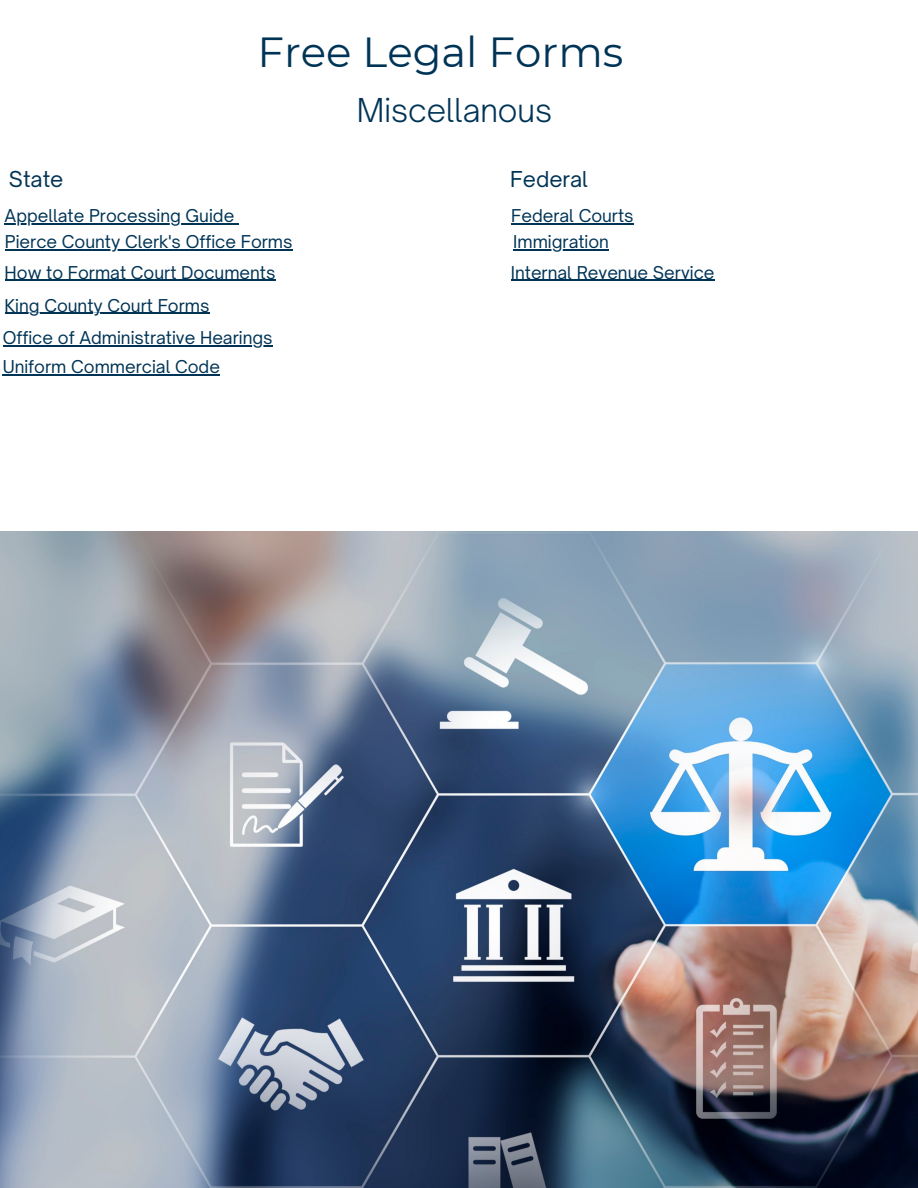
<style>
.page{position:relative;width:918px;height:1188px;background:#fff}
.page>*{position:absolute;margin:0;border:0;box-sizing:border-box;transform-origin:0 0}
.t1{font:42px "Montserrat";color:#003456}
.t2{font:300 31.5px "Open Sauce One";color:#003456}
.t3{font:21px "Open Sauce One";color:#003456}
.t4{font:16.95px "Open Sauce One";color:#003456}
</style>
<div class="page">
<img style="left:0;top:532px;width:918px;height:656px">
<hr style="left:5px;top:223px;width:229px;height:1px;background:#003456">
<hr style="left:5px;top:249px;width:288px;height:2px;background:#003456">
<hr style="left:5px;top:280px;width:271px;height:1px;background:#003456">
<hr style="left:5px;top:313px;width:205px;height:1px;background:#003456">
<hr style="left:3px;top:345px;width:270px;height:1px;background:#003456">
<hr style="left:3px;top:374px;width:217px;height:1px;background:#003456">
<hr style="left:511px;top:223px;width:123px;height:1px;background:#003456">
<hr style="left:513px;top:249px;width:96px;height:2px;background:#003456">
<hr style="left:511px;top:280px;width:204px;height:1px;background:#003456">
<p class="t1" style="left:257px;top:26px;width:367px">Free Legal Forms</p>
<p class="t2" style="left:357px;top:91px;width:197px">Miscellanous</p>
<p class="t3" style="left:9px;top:166px;width:56px">State</p>
<p class="t4" style="left:5px;top:205px;width:231px">Appellate Processing Guide</p>
<p class="t4" style="left:5px;top:231px;width:289px">Pierce County Clerk's Office Forms</p>
<p class="t4" style="left:5px;top:262px;width:272px">How to Format Court Documents</p>
<p class="t4" style="left:5px;top:295px;width:206px">King County Court Forms</p>
<p class="t4" style="left:3px;top:327px;width:271px">Office of Administrative Hearings</p>
<p class="t4" style="left:3px;top:356px;width:219px">Uniform Commercial Code</p>
<p class="t3" style="left:510px;top:166px;width:79px">Federal</p>
<p class="t4" style="left:511px;top:205px;width:124px">Federal Courts</p>
<p class="t4" style="left:513px;top:231px;width:97px">Immigration</p>
<p class="t4" style="left:511px;top:262px;width:205px">Internal Revenue Service</p>
</div>
